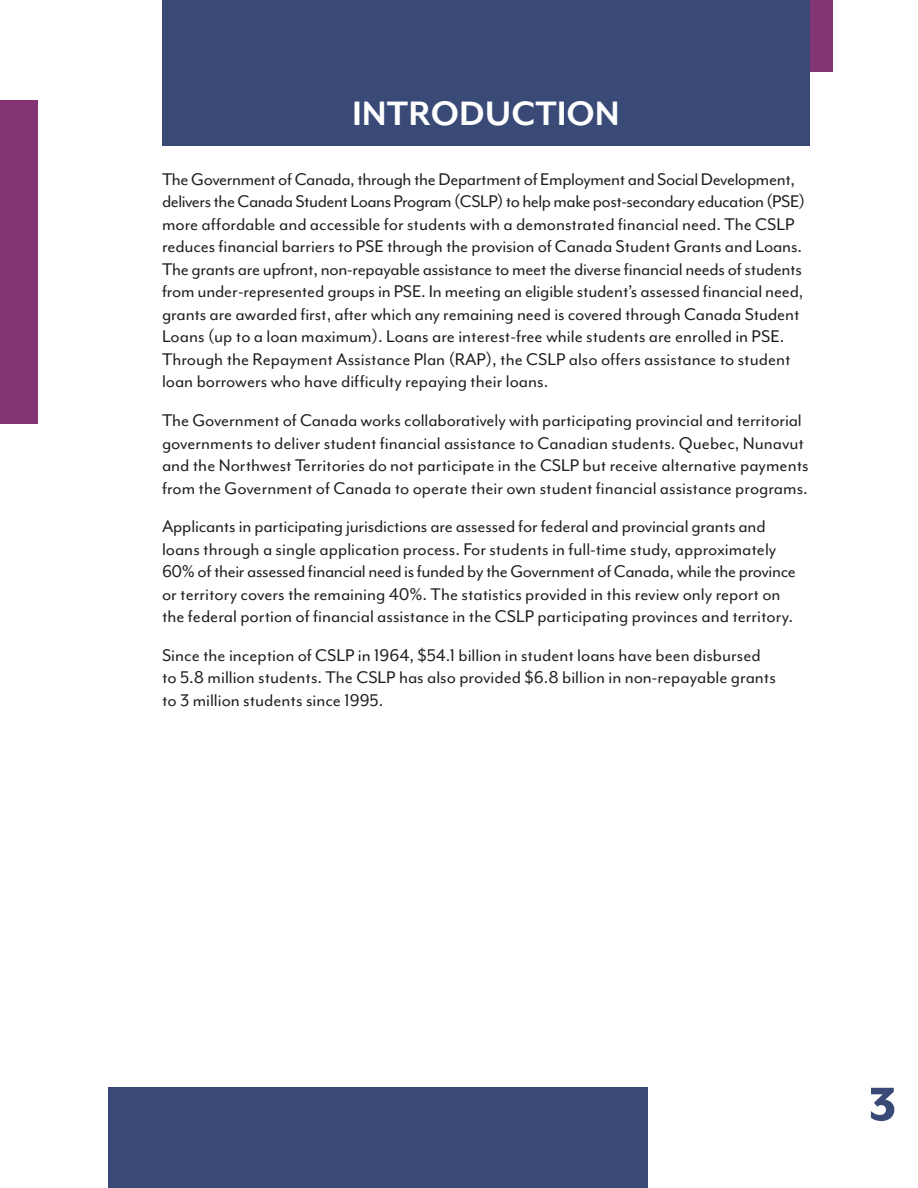
<style>
.page{position:relative;width:918px;height:1188px;background:#fff}
.page>*{position:absolute;margin:0;border:0;box-sizing:border-box;transform-origin:0 0}
.t1{font:800 54px "Mr Eaves Mod OT";color:#3a4a77}
.Body_appendix_H1{font:700 39px "Mr Eaves Mod OT";color:#fff}
.Body_text{font:19.5px/22.5px "Mr Eaves Mod OT";color:#231f20}
</style>
<div class="page">
<div style="left:162px;top:0;width:648px;height:100px;background:#3a4a77"></div>
<div style="left:108px;top:1088px;width:540px;height:100px;background:#3a4a77"></div>
<div style="left:810px;top:0;width:23px;height:72px;background:#833475"></div>
<div style="left:0;top:100px;width:38px;height:324px;background:#833475"></div>
<div style="left:162px;top:11px;width:648px;height:135px;background:#3a4a77"></div>
<p class="Body_appendix_H1" style="left:352px;top:92px;width:269px">INTRODUCTION</p>
<p class="Body_text" style="left:162px;top:168px;width:645px">The Government of Canada, through the Department of Employment and Social Development, delivers the Canada Student Loans Program (CSLP) to help make post-secondary education (PSE) more affordable and accessible for students with a demonstrated financial need. The CSLP reduces financial barriers to PSE through the provision of Canada Student Grants and Loans.<br>The grants are upfront, non-repayable assistance to meet the diverse financial needs of students from under-represented groups in PSE. In meeting an eligible student’s assessed financial need, grants are awarded first, after which any remaining need is covered through Canada Student Loans (up to a loan maximum). Loans are interest-free while students are enrolled in PSE.<br>Through the Repayment Assistance Plan (RAP), the CSLP also offers assistance to student loan borrowers who have difficulty repaying their loans.</p>
<p class="Body_text" style="left:162px;top:409px;width:648px">The Government of Canada works collaboratively with participating provincial and territorial governments to deliver student financial assistance to Canadian students. Quebec, Nunavut and the Northwest Territories do not participate in the CSLP but receive alternative payments from the Government of Canada to operate their own student financial assistance programs.</p>
<p class="Body_text" style="left:162px;top:515px;width:635px">Applicants in participating jurisdictions are assessed for federal and provincial grants and loans through a single application process. For students in full-time study, approximately 60% of their assessed financial need is funded by the Government of Canada, while the province or territory covers the remaining 40%. The statistics provided in this review only report on the federal portion of financial assistance in the CSLP participating provinces and territory.</p>
<p class="Body_text" style="left:162px;top:644px;width:615px">Since the inception of CSLP in 1964, $54.1 billion in student loans have been disbursed to 5.8 million students. The CSLP has also provided $6.8 billion in non-repayable grants to 3 million students since 1995.</p>
<h1 class="t1" style="left:869px;top:1075px;width:29px">3</h1>
</div>
